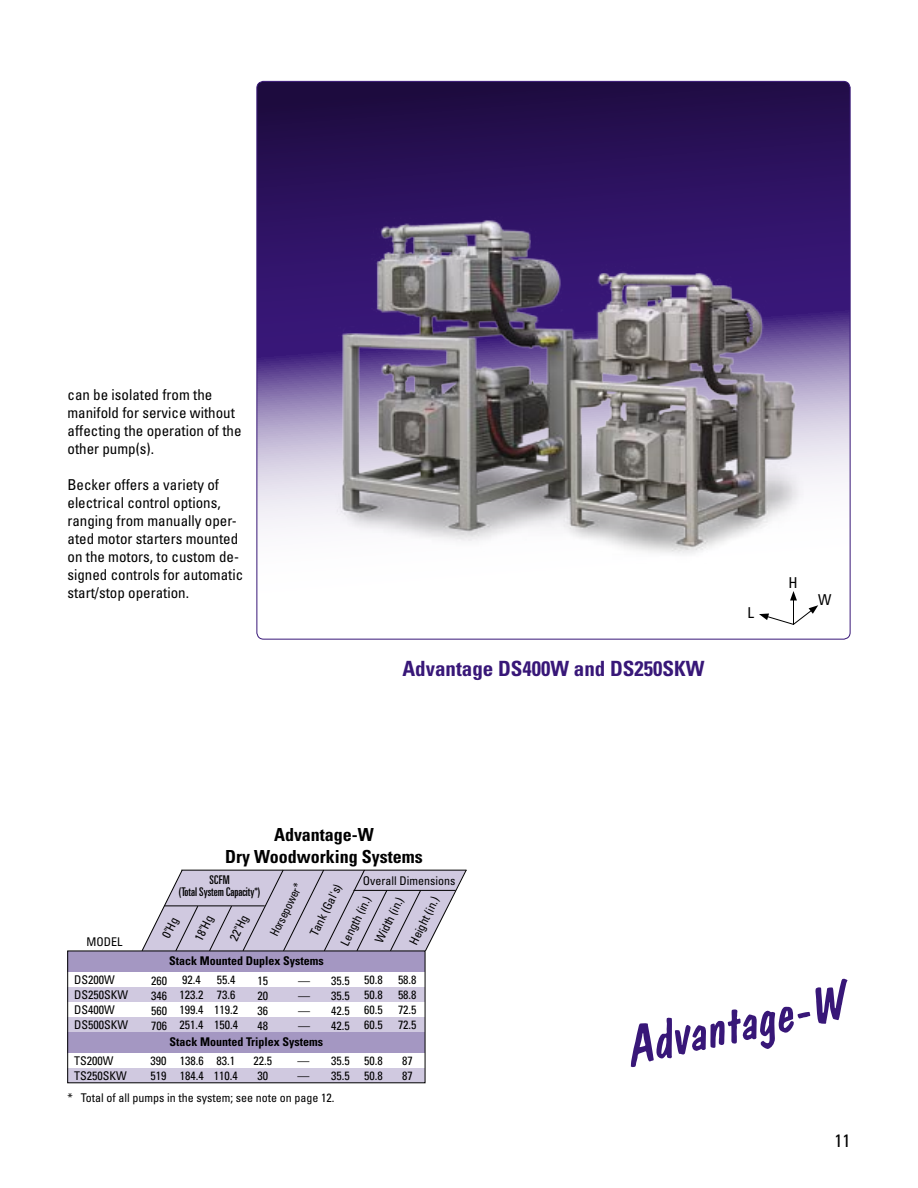
<style>
.page{position:relative;width:918px;height:1188px;background:#fff}
.page>*{position:absolute;margin:0;border:0;box-sizing:border-box;transform-origin:0 0}
.t1{font:italic 54px "Don Casual";color:#381778}
.t2{font:700 condensed 21px "Univers LT";color:#381778}
.t3{font:700 condensed 18px "Univers LT";color:#000}
.t4{font:condensed 18px "Univers LT";color:#000}
.t5{font:condensed 15px/18px "Univers LT";color:#000}
.t6{font:condensed 12px "Univers LT";color:#000}
.t7{font:700 condensed 12px "Univers LT";color:#000}
.t8{font:ultra-condensed 12px "Univers LT";color:#000}
.t9{font:condensed 12px "Univers LT";color:#000;scale:.9 1}
</style>
<div class="page">
<svg style="left:256px;top:81px;width:595px;height:558px"></svg>
<img style="left:276px;top:169px;width:567px;height:432px">
<div style="left:68px;top:987px;width:357px;height:15px;background:#d0c9e0"></div>
<div style="left:68px;top:1017px;width:357px;height:15px;background:#d0c9e0"></div>
<div style="left:68px;top:1068px;width:357px;height:15px;background:#d0c9e0"></div>
<div style="left:68px;top:951px;width:357px;height:20px;background:#a497c2"></div>
<svg style="left:142px;top:869px;width:325px;height:82px;background:#cec8db"></svg>
<hr style="left:164px;top:906px;width:101px;height:1px;background:#000">
<hr style="left:354px;top:890px;width:102px;height:1px;background:#000">
<hr style="left:181px;top:870px;width:286px;height:1px;background:#000">
<div style="left:68px;top:1032px;width:357px;height:20px;background:#a497c2"></div>
<svg style="left:759px;top:591px;width:59px;height:35px"></svg>
<p class="t5" style="left:68px;top:385px;width:176px">can be isolated from the manifold for service without affecting the operation of the other pump(s).</p>
<p class="t5" style="left:68px;top:475px;width:177px">Becker offers a variety of electrical control options, ranging from manually oper&shy;ated motor starters mounted on the motors, to custom de&shy;signed controls for automatic start/stop operation.</p>
<p class="t2" style="left:402px;top:656px;width:304px">Advantage DS400W and DS250SKW</p>
<p class="t5" style="left:748px;top:603px;width:8px">L</p>
<p class="t5" style="left:788px;top:574px;width:11px">H</p>
<p class="t5" style="left:818px;top:591px;width:15px">W</p>
<p class="t6" style="left:87px;top:934px;width:37px">MODEL</p>
<p class="t3" style="left:274px;top:824px;width:101px">Advantage-W</p>
<p class="t3" style="left:225px;top:845px;width:199px">Dry Woodworking Systems</p>
<p class="t8" style="left:209px;top:873px;width:22px">SCFM</p>
<p class="t8" style="left:178px;top:885px;width:84px">(Total System Capacity*)</p>
<p class="t6" style="left:363px;top:874px;width:94px">Overall Dimensions</p>
<p class="t9" style="left:266px;top:932px;width:65px;rotate:-63deg">Horsepower*</p>
<p class="t6" style="left:306px;top:931px;width:58px;rotate:-63deg">Tank (Gal's)</p>
<p class="t6" style="left:337px;top:941px;width:55px;rotate:-63deg">Length (in.)</p>
<p class="t6" style="left:371px;top:938px;width:51px;rotate:-63deg">Width (in.)</p>
<p class="t6" style="left:406px;top:941px;width:53px;rotate:-63deg">Height (in.)</p>
<p class="t6" style="left:159px;top:934px;width:23px;rotate:-63deg">0"Hg</p>
<p class="t6" style="left:191px;top:936px;width:28px;rotate:-63deg">18"Hg</p>
<p class="t6" style="left:226px;top:936px;width:28px;rotate:-63deg">22"Hg</p>
<p class="t7" style="left:169px;top:954px;width:156px">Stack Mounted Duplex Systems</p>
<p class="t6" style="left:74px;top:972px;width:42px">DS200W</p>
<p class="t6" style="left:74px;top:987px;width:55px">DS250SKW</p>
<p class="t6" style="left:74px;top:1002px;width:42px">DS400W</p>
<p class="t6" style="left:74px;top:1017px;width:55px">DS500SKW</p>
<p class="t6" style="left:74px;top:1053px;width:41px">TS200W</p>
<p class="t6" style="left:74px;top:1068px;width:54px">TS250SKW</p>
<p class="t6" style="left:151px;top:973px;width:17px">260</p>
<p class="t6" style="left:151px;top:988px;width:17px">346</p>
<p class="t6" style="left:151px;top:1003px;width:17px">560</p>
<p class="t6" style="left:151px;top:1018px;width:17px">706</p>
<p class="t6" style="left:182px;top:973px;width:20px">92.4</p>
<p class="t6" style="left:180px;top:988px;width:25px">123.2</p>
<p class="t6" style="left:180px;top:1003px;width:25px">199.4</p>
<p class="t6" style="left:180px;top:1018px;width:25px">251.4</p>
<p class="t6" style="left:217px;top:973px;width:20px">55.4</p>
<p class="t6" style="left:217px;top:988px;width:20px">73.6</p>
<p class="t6" style="left:214px;top:1003px;width:25px">119.2</p>
<p class="t6" style="left:214px;top:1018px;width:25px">150.4</p>
<p class="t6" style="left:258px;top:973px;width:12px">15</p>
<p class="t6" style="left:258px;top:988px;width:12px">20</p>
<p class="t6" style="left:258px;top:1003px;width:12px">36</p>
<p class="t6" style="left:258px;top:1018px;width:12px">48</p>
<p class="t6" style="left:298px;top:973px;width:13px">—</p>
<p class="t6" style="left:298px;top:988px;width:13px">—</p>
<p class="t6" style="left:298px;top:1003px;width:13px">—</p>
<p class="t6" style="left:298px;top:1018px;width:13px">—</p>
<p class="t6" style="left:331px;top:973px;width:20px">35.5</p>
<p class="t6" style="left:331px;top:988px;width:20px">35.5</p>
<p class="t6" style="left:331px;top:1003px;width:20px">42.5</p>
<p class="t6" style="left:331px;top:1018px;width:20px">42.5</p>
<p class="t6" style="left:364px;top:973px;width:20px">50.8</p>
<p class="t6" style="left:364px;top:988px;width:20px">50.8</p>
<p class="t6" style="left:364px;top:1003px;width:20px">60.5</p>
<p class="t6" style="left:364px;top:1018px;width:20px">60.5</p>
<p class="t6" style="left:398px;top:973px;width:20px">58.8</p>
<p class="t6" style="left:398px;top:988px;width:20px">58.8</p>
<p class="t6" style="left:398px;top:1003px;width:20px">72.5</p>
<p class="t6" style="left:398px;top:1018px;width:20px">72.5</p>
<p class="t7" style="left:169px;top:1035px;width:155px">Stack Mounted Triplex Systems</p>
<p class="t6" style="left:151px;top:1053px;width:17px">390</p>
<p class="t6" style="left:151px;top:1068px;width:17px">519</p>
<p class="t6" style="left:180px;top:1053px;width:25px">138.6</p>
<p class="t6" style="left:180px;top:1068px;width:25px">184.4</p>
<p class="t6" style="left:216px;top:1053px;width:20px">83.1</p>
<p class="t6" style="left:214px;top:1068px;width:25px">110.4</p>
<p class="t6" style="left:254px;top:1053px;width:20px">22.5</p>
<p class="t6" style="left:258px;top:1068px;width:12px">30</p>
<p class="t6" style="left:297px;top:1053px;width:13px">—</p>
<p class="t6" style="left:297px;top:1068px;width:13px">—</p>
<p class="t6" style="left:331px;top:1053px;width:20px">35.5</p>
<p class="t6" style="left:331px;top:1068px;width:20px">35.5</p>
<p class="t6" style="left:364px;top:1053px;width:20px">50.8</p>
<p class="t6" style="left:364px;top:1068px;width:20px">50.8</p>
<p class="t6" style="left:402px;top:1053px;width:12px">87</p>
<p class="t6" style="left:402px;top:1068px;width:12px">87</p>
<p class="t1" style="left:619px;top:1015px;width:224px;rotate:-12deg">Advantage-W</p>
<p class="t6" style="left:68px;top:1090px;width:268px">* Total of all pumps in the system; see note on page 12.</p>
<p class="t4" style="left:835px;top:1130px;width:17px">11</p>
</div>
